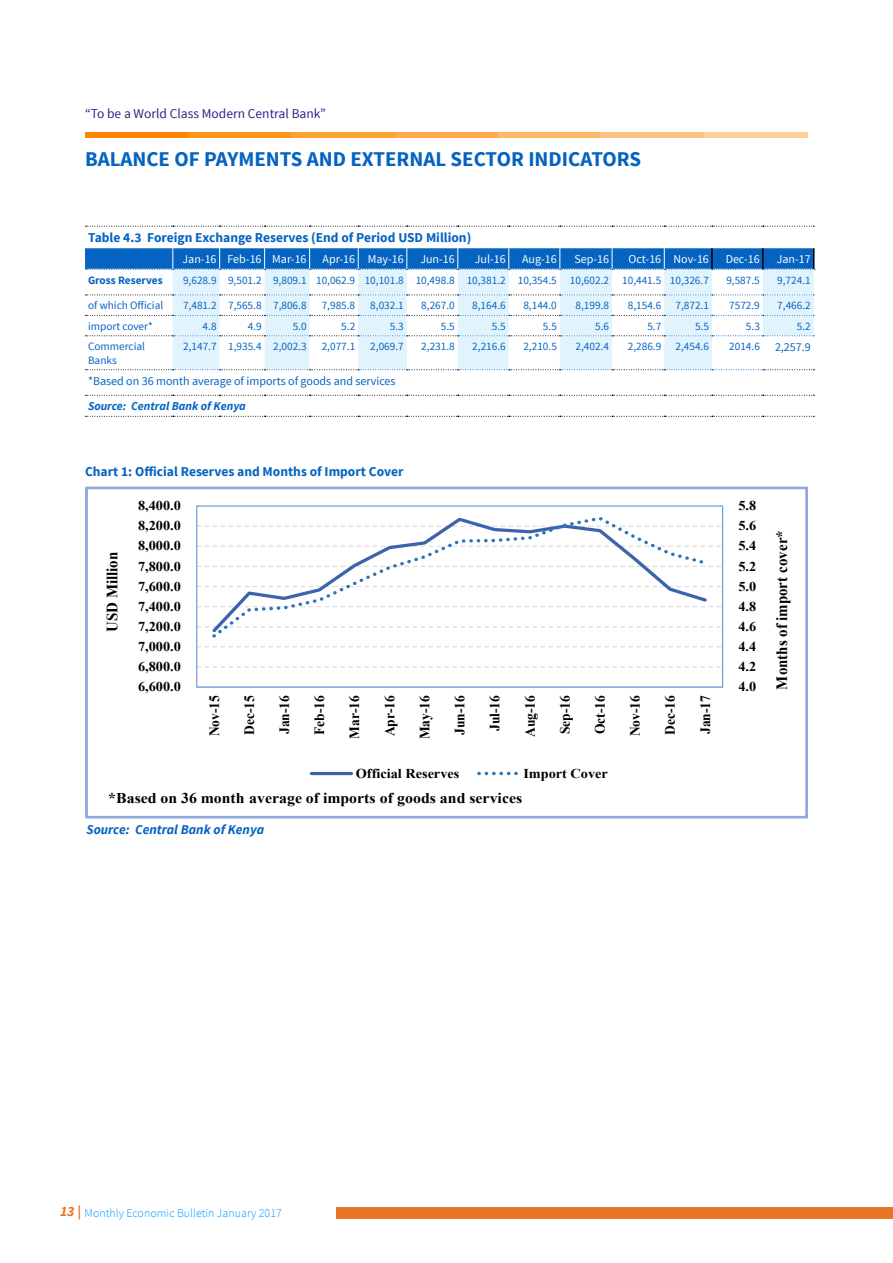
<style>
.page{position:relative;width:893px;height:1263px;background:#fff}
.page>*{position:absolute;margin:0;border:0;box-sizing:border-box;transform-origin:0 0}
.t1{font:700 21px "Source Sans Pro";color:#0563c1}
.t2{font:700 15.75px "Times New Roman";color:#000;scale:.95 1}
.t3{font:700 15px "Times New Roman";letter-spacing:.005em;color:#000;scale:1.06 1}
.t4{font:700 14.25px "Times New Roman";color:#000;scale:.95 1}
.t5{font:700 13.5px "Times New Roman";color:#000;scale:1.06 1}
.t6{font:700 13.5px "Source Sans Pro";color:#0563c1}
.t7{font:13.5px "Source Sans Pro";color:#292985}
.t8{font:italic 700 13.5px "Source Sans Pro";color:#0563c1}
.t9{font:12px "Source Sans Pro";color:#fff}
.t10{font:12px "Source Sans Pro";color:#0563c1}
.t11{font:300 12px "Source Sans Pro";color:#09f}
.t12{font:italic 700 12px "Source Sans Pro";color:#0563c1}
.t13{font:11.25px/13.5px "Source Sans Pro";color:#0563c1}
.t14{font:700 11.25px "Source Sans Pro";color:#0563c1}
.s1{font-weight:700;font-style:italic;font-size:14.25px;color:#e77525}
</style>
<div class="page">
<div style="left:337px;top:1207px;width:556px;height:11px;background:#e77525"></div>
<div style="left:85px;top:133px;width:103px;height:5px;background:#ff8700"></div>
<div style="left:188px;top:133px;width:104px;height:5px;background:#ff941a"></div>
<div style="left:292px;top:133px;width:103px;height:5px;background:#ffa133"></div>
<div style="left:395px;top:133px;width:103px;height:5px;background:#ffab4d"></div>
<div style="left:498px;top:133px;width:103px;height:5px;background:#ffb866"></div>
<div style="left:601px;top:133px;width:104px;height:5px;background:#ffc280"></div>
<div style="left:705px;top:133px;width:103px;height:5px;background:#ffcf99"></div>
<svg style="left:173px;top:270px;width:641px;height:99px"></svg>
<svg style="left:85px;top:226px;width:729px;height:1px"></svg>
<svg style="left:85px;top:395px;width:729px;height:1px"></svg>
<svg style="left:85px;top:416px;width:729px;height:1px"></svg>
<svg style="left:85px;top:369px;width:729px;height:1px"></svg>
<svg style="left:85px;top:248px;width:730px;height:22px;background:#156cc3"></svg>
<svg style="left:85px;top:295px;width:729px;height:41px"></svg>
<svg style="left:198px;top:666px;width:523px;height:1px"></svg>
<svg style="left:198px;top:646px;width:523px;height:1px"></svg>
<svg style="left:198px;top:626px;width:523px;height:1px"></svg>
<svg style="left:198px;top:606px;width:523px;height:1px"></svg>
<svg style="left:198px;top:586px;width:523px;height:1px"></svg>
<svg style="left:198px;top:566px;width:523px;height:1px"></svg>
<svg style="left:198px;top:546px;width:523px;height:1px"></svg>
<svg style="left:198px;top:526px;width:523px;height:1px"></svg>
<hr style="left:196px;top:506px;width:1px;height:181px;background:#8faadc">
<hr style="left:197px;top:686px;width:526px;height:2px;background:#8faadc">
<svg style="left:209px;top:517px;width:501px;height:121px"></svg>
<hr style="left:311px;top:772px;width:40px;height:3px;background:#3b64ad">
<svg style="left:479px;top:772px;width:39px;height:3px"></svg>
<div style="left:85px;top:487px;width:723px;height:331px;border:3px solid #8faadc"></div>
<p class="t7" style="left:85px;top:106px;width:242px">“To be a World Class Modern Central Bank”</p>
<h1 class="t1" style="left:85px;top:145px;width:558px">BALANCE OF PAYMENTS AND EXTERNAL SECTOR INDICATORS</h1>
<p class="t6" style="left:88px;top:229px;width:385px">Table 4.3 Foreign Exchange Reserves (End of Period USD Million)</p>
<p class="t9" style="left:183px;top:252px;width:126px">Jan-16 Feb-16 Mar-16</p>
<p class="t9" style="left:323px;top:252px;width:83px">Apr-16 May-16</p>
<p class="t9" style="left:420px;top:252px;width:36px">Jun-16</p>
<p class="t9" style="left:475px;top:252px;width:32px">Jul-16</p>
<p class="t9" style="left:522px;top:252px;width:36px">Aug-16</p>
<p class="t9" style="left:574px;top:252px;width:36px">Sep-16</p>
<p class="t9" style="left:628px;top:252px;width:82px">Oct-16 Nov-16</p>
<p class="t9" style="left:726px;top:252px;width:36px">Dec-16</p>
<p class="t9" style="left:777px;top:252px;width:36px">Jan-17</p>
<p class="t14" style="left:88px;top:273px;width:76px">Gross Reserves</p>
<p class="t13" style="left:183px;top:273px;width:527px">9,628.9 9,501.2 9,809.1 10,062.9 10,101.8 10,498.8 10,381.2 10,354.5 10,602.2 10,441.5 10,326.7</p>
<p class="t13" style="left:726px;top:273px;width:35px">9,587.5</p>
<p class="t13" style="left:777px;top:273px;width:35px">9,724.1</p>
<p class="t13" style="left:88px;top:299px;width:77px">of which Official</p>
<p class="t13" style="left:183px;top:299px;width:125px">7,481.2 7,565.8 7,806.8</p>
<p class="t13" style="left:322px;top:299px;width:35px">7,985.8</p>
<p class="t13" style="left:370px;top:299px;width:35px">8,032.1</p>
<p class="t13" style="left:421px;top:299px;width:35px">8,267.0</p>
<p class="t13" style="left:472px;top:299px;width:35px">8,164.6</p>
<p class="t13" style="left:523px;top:299px;width:35px">8,144.0</p>
<p class="t13" style="left:576px;top:299px;width:35px">8,199.8</p>
<p class="t13" style="left:628px;top:299px;width:35px">8,154.6</p>
<p class="t13" style="left:675px;top:299px;width:35px">7,872.1</p>
<p class="t13" style="left:729px;top:299px;width:32px">7572.9</p>
<p class="t13" style="left:777px;top:299px;width:35px">7,466.2</p>
<p class="t13" style="left:88px;top:320px;width:66px">import cover*</p>
<p class="t13" style="left:203px;top:320px;width:15px">4.8</p>
<p class="t13" style="left:248px;top:320px;width:15px">4.9</p>
<p class="t13" style="left:293px;top:320px;width:15px">5.0</p>
<p class="t13" style="left:341px;top:320px;width:15px">5.2</p>
<p class="t13" style="left:390px;top:320px;width:15px">5.3</p>
<p class="t13" style="left:441px;top:320px;width:15px">5.5</p>
<p class="t13" style="left:492px;top:320px;width:15px">5.5</p>
<p class="t13" style="left:543px;top:320px;width:15px">5.5</p>
<p class="t13" style="left:595px;top:320px;width:15px">5.6</p>
<p class="t13" style="left:647px;top:320px;width:15px">5.7</p>
<p class="t13" style="left:695px;top:320px;width:15px">5.5</p>
<p class="t13" style="left:746px;top:320px;width:15px">5.3</p>
<p class="t13" style="left:797px;top:320px;width:15px">5.2</p>
<p class="t13" style="left:88px;top:340px;width:59px">Commercial<br>Banks</p>
<p class="t13" style="left:183px;top:340px;width:125px">2,147.7 1,935.4 2,002.3</p>
<p class="t13" style="left:322px;top:340px;width:35px">2,077.1</p>
<p class="t13" style="left:370px;top:340px;width:35px">2,069.7</p>
<p class="t13" style="left:421px;top:340px;width:35px">2,231.8</p>
<p class="t13" style="left:472px;top:340px;width:35px">2,216.6</p>
<p class="t13" style="left:523px;top:340px;width:35px">2,210.5</p>
<p class="t13" style="left:576px;top:340px;width:35px">2,402.4</p>
<p class="t13" style="left:628px;top:340px;width:35px">2,286.9</p>
<p class="t13" style="left:675px;top:340px;width:35px">2,454.6</p>
<p class="t13" style="left:729px;top:340px;width:32px">2014.6</p>
<p class="t10" style="left:775px;top:339px;width:37px">2,257.9</p>
<p class="t10" style="left:88px;top:373px;width:309px">*Based on 36 month average of imports of goods and services</p>
<p class="t12" style="left:88px;top:399px;width:159px">Source: Central Bank of Kenya</p>
<p class="t6" style="left:85px;top:463px;width:320px">Chart 1: Official Reserves and Months of Import Cover</p>
<p class="t5" style="left:138px;top:496px;width:42px">8,400.0</p>
<h2 class="t2" style="left:101px;top:632px;width:86px;rotate:-90deg">USD Million</h2>
<p class="t5" style="left:138px;top:516px;width:42px">8,200.0</p>
<p class="t5" style="left:138px;top:537px;width:42px">8,000.0</p>
<p class="t5" style="left:138px;top:557px;width:42px">7,800.0</p>
<p class="t5" style="left:138px;top:577px;width:42px">7,600.0</p>
<p class="t5" style="left:138px;top:597px;width:42px">7,400.0</p>
<p class="t5" style="left:138px;top:617px;width:42px">7,200.0</p>
<p class="t5" style="left:138px;top:637px;width:42px">7,000.0</p>
<p class="t5" style="left:138px;top:657px;width:42px">6,800.0</p>
<p class="t5" style="left:138px;top:677px;width:42px">6,600.0</p>
<p class="t4" style="left:204px;top:736px;width:45px;rotate:-90deg">Nov-15</p>
<p class="t4" style="left:239px;top:735px;width:43px;rotate:-90deg">Dec-15</p>
<p class="t4" style="left:275px;top:734px;width:43px;rotate:-90deg">Jan-16</p>
<p class="t4" style="left:310px;top:735px;width:43px;rotate:-90deg">Feb-16</p>
<p class="t4" style="left:345px;top:739px;width:47px;rotate:-90deg">Mar-16</p>
<p class="t4" style="left:380px;top:736px;width:45px;rotate:-90deg">Apr-16</p>
<p class="t4" style="left:415px;top:739px;width:48px;rotate:-90deg">May-16</p>
<p class="t4" style="left:450px;top:735px;width:43px;rotate:-90deg">Jun-16</p>
<p class="t4" style="left:485px;top:731px;width:39px;rotate:-90deg">Jul-16</p>
<p class="t4" style="left:520px;top:737px;width:46px;rotate:-90deg">Aug-16</p>
<p class="t4" style="left:555px;top:734px;width:43px;rotate:-90deg">Sep-16</p>
<p class="t4" style="left:590px;top:734px;width:43px;rotate:-90deg">Oct-16</p>
<p class="t4" style="left:625px;top:736px;width:45px;rotate:-90deg">Nov-16</p>
<p class="t4" style="left:660px;top:735px;width:43px;rotate:-90deg">Dec-16</p>
<p class="t4" style="left:695px;top:734px;width:43px;rotate:-90deg">Jan-17</p>
<p class="t5" style="left:356px;top:764px;width:99px">Official Reserves</p>
<p class="t5" style="left:523px;top:764px;width:81px">Import Cover</p>
<h3 class="t3" style="left:108px;top:787px;width:392px">*Based on 36 month average of imports of goods and services</h3>
<p class="t8" style="left:87px;top:821px;width:179px">Source: Central Bank of Kenya</p>
<p class="t5" style="left:738px;top:496px;width:18px">5.8</p>
<p class="t5" style="left:738px;top:516px;width:18px">5.6</p>
<p class="t5" style="left:738px;top:537px;width:18px">5.4</p>
<p class="t5" style="left:738px;top:557px;width:18px">5.2</p>
<p class="t5" style="left:738px;top:577px;width:18px">5.0</p>
<p class="t5" style="left:738px;top:597px;width:18px">4.8</p>
<p class="t5" style="left:738px;top:617px;width:18px">4.6</p>
<p class="t5" style="left:738px;top:637px;width:18px">4.4</p>
<p class="t5" style="left:738px;top:657px;width:18px">4.2</p>
<p class="t5" style="left:738px;top:677px;width:18px">4.0</p>
<h2 class="t2" style="left:771px;top:690px;width:169px;rotate:-90deg">Months of import cover*</h2>
<p class="t11" style="left:60px;top:1205px;width:223px"><span class="s1">13 |</span> Monthly Economic Bulletin January 2017</p>
</div>
